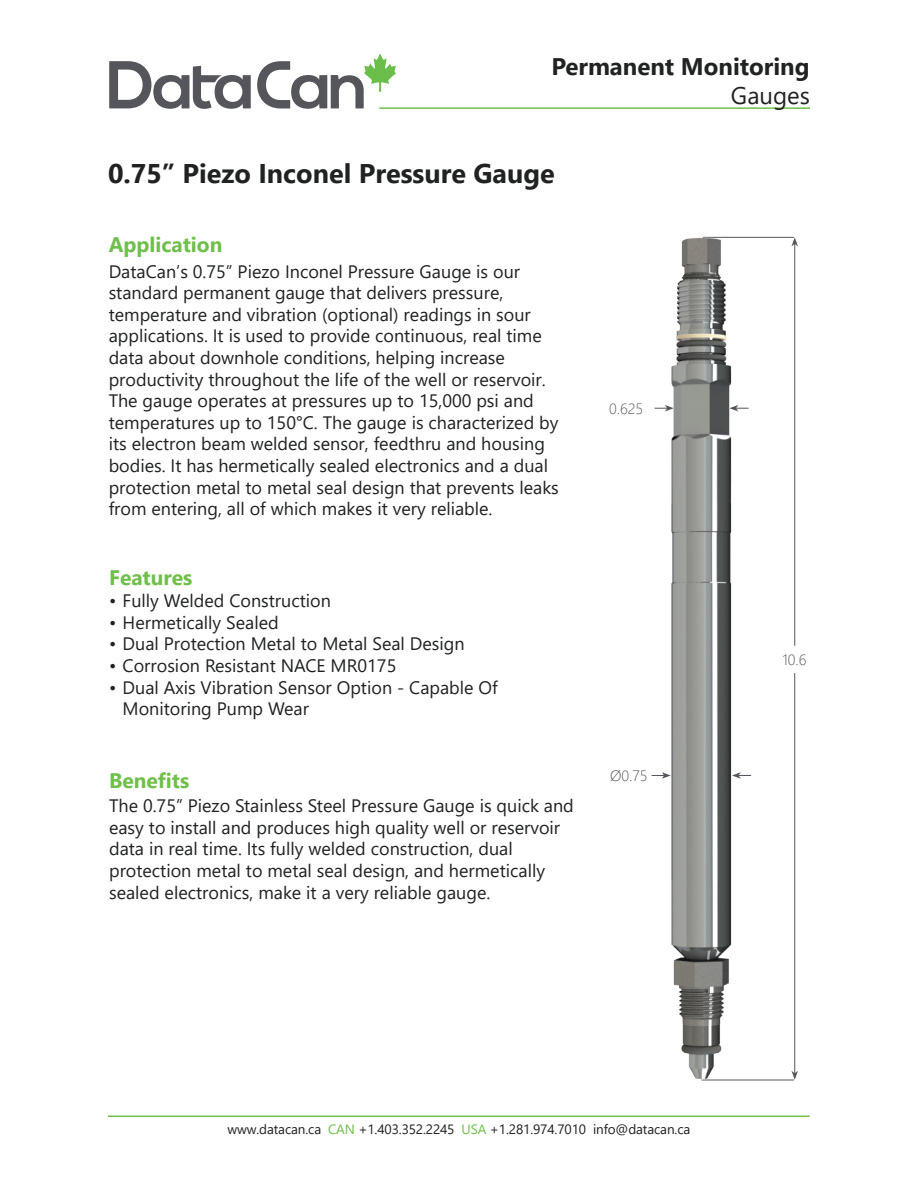
<style>
.page{position:relative;width:918px;height:1188px;background:#fff}
.page>*{position:absolute;margin:0;border:0;box-sizing:border-box;transform-origin:0 0}
.t1{font:700 27px "Segoe UI";color:#202222}
.t2{font:700 24px "Segoe UI";color:#212322}
.t3{font:24px "Segoe UI";color:#202222}
.t4{font:700 21px "Segoe UI";color:#6fbf4a}
.Application__Feature{font:18px/21.6px "Segoe UI";color:#202222}
.t5{font:300 15px "Segoe UI";color:#55565b}
.t6{font:13.5px "Segoe UI";letter-spacing:-.01em;color:#231f20}
.s1{color:#6fbf4a}
</style>
<div class="page">
<hr style="left:379px;top:107px;width:431px;height:2px;background:#6fbf4a">
<svg style="left:109px;top:61px;width:142px;height:48px"></svg>
<svg style="left:257px;top:54px;width:139px;height:55px"></svg>
<hr style="left:108px;top:1116px;width:702px;height:1px;background:#6fbf4a">
<hr style="left:794px;top:244px;width:1px;height:402px;background:#55565b">
<svg style="left:791px;top:237px;width:7px;height:9px"></svg>
<hr style="left:794px;top:673px;width:1px;height:400px;background:#55565b">
<svg style="left:791px;top:1071px;width:7px;height:9px"></svg>
<hr style="left:703px;top:237px;width:91px;height:1px;background:#55565b">
<svg style="left:652px;top:772px;width:19px;height:7px"></svg>
<hr style="left:702px;top:1080px;width:92px;height:1px;background:#55565b">
<svg style="left:732px;top:772px;width:19px;height:7px"></svg>
<svg style="left:655px;top:405px;width:16px;height:6px"></svg>
<svg style="left:732px;top:405px;width:17px;height:6px"></svg>
<img style="left:671px;top:237px;width:61px;height:843px">
<p class="t2" style="left:551px;top:44px;width:260px">Permanent Monitoring</p>
<p class="t1" style="left:108px;top:148px;width:448px">0.75” Piezo Inconel Pressure Gauge</p>
<p class="t4" style="left:109px;top:225px;width:115px">Application</p>
<p class="Application__Feature" style="left:109px;top:259px;width:452px">DataCan’s 0.75” Piezo Inconel Pressure Gauge is our standard permanent gauge that delivers pressure, temperature and vibration (optional) readings in sour applications. It is used to provide continuous, real time data about downhole conditions, helping increase productivity throughout the life of the well or reservoir.<br>The gauge operates at pressures up to 15,000 psi and temperatures up to 150°C. The gauge is characterized by its electron beam welded sensor, feedthru and housing bodies. It has hermetically sealed electronics and a dual protection metal to metal seal design that prevents leaks from entering, all of which makes it very reliable.</p>
<p class="t4" style="left:109px;top:558px;width:85px">Features</p>
<p class="Application__Feature" style="left:109px;top:588px;width:223px">• Fully Welded Construction</p>
<p class="Application__Feature" style="left:109px;top:610px;width:171px">• Hermetically Sealed</p>
<p class="Application__Feature" style="left:109px;top:632px;width:357px">• Dual Protection Metal to Metal Seal Design</p>
<p class="Application__Feature" style="left:109px;top:653px;width:289px">• Corrosion Resistant NACE MR0175</p>
<p class="Application__Feature" style="left:123px;top:675px;width:377px;text-indent:-14px">• Dual Axis Vibration Sensor Option - Capable Of<br>Monitoring Pump Wear</p>
<p class="t4" style="left:109px;top:761px;width:82px">Benefits</p>
<p class="Application__Feature" style="left:109px;top:794px;width:466px">The 0.75” Piezo Stainless Steel Pressure Gauge is quick and easy to install and produces high quality well or reservoir data in real time. Its fully welded construction, dual protection metal to metal seal design, and hermetically sealed electronics, make it a very reliable gauge.</p>
<p class="t5" style="left:609px;top:394px;width:36px">0.625</p>
<p class="t5" style="left:610px;top:761px;width:39px">Ø0.75</p>
<p class="t3" style="left:731px;top:73px;width:81px">Gauges</p>
<p class="t5" style="left:783px;top:646px;width:26px">10.6</p>
<p class="t6" style="left:228px;top:1116px;width:464px">www.datacan.ca <span class="s1">CAN</span> +1.403.352.2245 <span class="s1">USA</span> +1.281.974.7010 info@datacan.ca</p>
</div>
